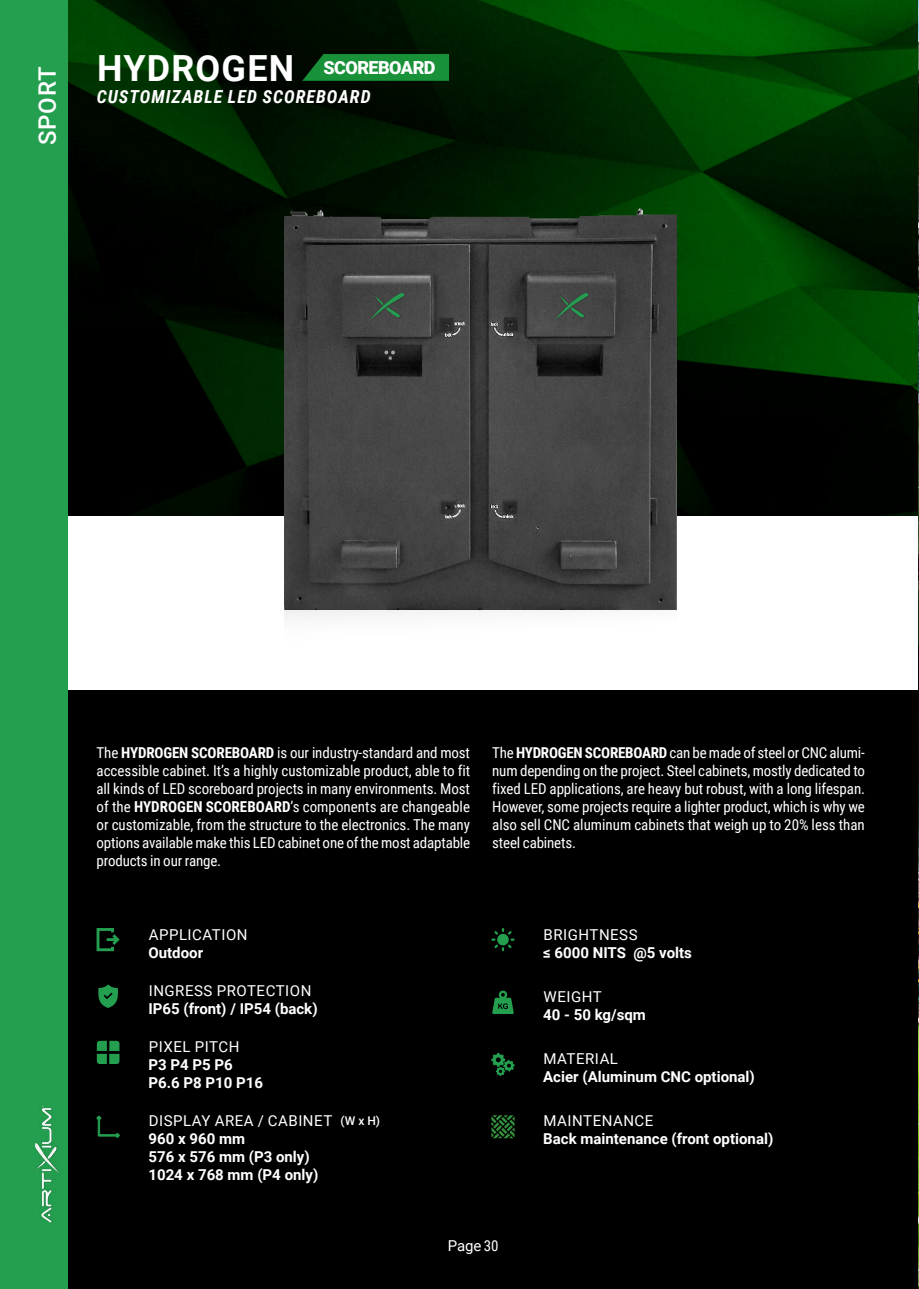
<style>
.page{position:relative;width:919px;height:1289px;background:#fff}
.page>*{position:absolute;margin:0;border:0;box-sizing:border-box;transform-origin:0 0}
.t1{font:500 24px "Roboto";letter-spacing:.035em;color:#fff}
.t2{font:italic 700 18px "Roboto Condensed";letter-spacing:.055em;color:#fff}
.t3{font:900 18px "Roboto";letter-spacing:-.03em;color:#fff}
.t4{font:15px/18px "Roboto Condensed";letter-spacing:-.01em;color:#fff;text-align:justify}
.t5{font:700 15px/18px "Roboto";color:#fff}
.t6{font:15px "Roboto";letter-spacing:.035em;color:#fff}
.t7{font:500 12px "Roboto";color:#fff}
.s1{font-weight:700;font-size:36px}
.s2{font-weight:700}
.s3{font-family:"Roboto Condensed"}
</style>
<div class="page">
<div style="left:0;top:690px;width:918px;height:598px;background:#000"></div>
<img style="left:68px;top:0;width:850px;height:516px">
<svg style="left:302px;top:54px;width:147px;height:27px;background:#168533"></svg>
<img style="left:284px;top:207px;width:392px;height:402px">
<img style="left:370px;top:293px;width:33px;height:26px">
<img style="left:555px;top:293px;width:32px;height:26px">
<svg style="left:491px;top:928px;width:23px;height:23px"></svg>
<svg style="left:491px;top:1053px;width:23px;height:22px"></svg>
<svg style="left:492px;top:990px;width:21px;height:23px"></svg>
<svg style="left:491px;top:1115px;width:23px;height:23px"></svg>
<img style="left:918px;top:0;width:1px;height:1288px">
<svg style="left:97px;top:928px;width:23px;height:23px"></svg>
<svg style="left:97px;top:1115px;width:23px;height:23px"></svg>
<svg style="left:98px;top:984px;width:20px;height:23px"></svg>
<svg style="left:97px;top:1040px;width:22px;height:23px"></svg>
<div style="left:0;top:0;width:68px;height:1288px;background:#239f4f"></div>
<img style="left:35px;top:1105px;width:24px;height:117px">
<h1 class="t1" style="left:30px;top:145px;width:80px;rotate:-90deg">SPORT</h1>
<p class="t3" style="left:97px;top:55px;width:340px"><span class="s1">HYDROGEN</span> SCOREBOARD</p>
<p class="t2" style="left:97px;top:84px;width:275px">CUSTOMIZABLE LED SCOREBOARD</p>
<p class="t4" style="left:97px;top:743px;width:375px">The <span class="s2">HYDROGEN SCOREBOARD</span> is our industry-standard and most accessible cabinet. It’s a highly customizable product, able to fit all kinds of LED scoreboard projects in many environments. Most of the <span class="s2">HYDROGEN SCOREBOARD</span>’s components are changeable or customizable, from the structure to the electronics. The many options available make this LED cabinet one of the most adaptable products in our range.</p>
<p class="t4" style="left:492px;top:743px;width:374px">The <span class="s2">HYDROGEN SCOREBOARD</span> can be made of steel or CNC alumi&shy;num depending on the project. Steel cabinets, mostly dedicated to fixed LED applications, are heavy but robust, with a long lifespan.<br>However, some projects require a lighter product, which is why we also sell CNC aluminum cabinets that weigh up to 20% less than steel cabinets.</p>
<p class="t6" style="left:149px;top:923px;width:100px">APPLICATION</p>
<p class="t5" style="left:148px;top:942px;width:56px">Outdoor</p>
<p class="t6" style="left:149px;top:979px;width:164px">INGRESS PROTECTION</p>
<p class="t5" style="left:148px;top:998px;width:171px">IP65 (front) / IP54 (back)</p>
<p class="t6" style="left:149px;top:1036px;width:92px">PIXEL PITCH</p>
<p class="t5" style="left:148px;top:1055px;width:116px">P3 P4 P5 P6<br>P6.6 P8 P10 P16</p>
<p class="t6" style="left:149px;top:1110px;width:185px">DISPLAY AREA / CABINET</p>
<p class="t5" style="left:148px;top:1129px;width:171px">960 x 960 mm<br>576 x 576 mm (P3 only)<br>1024 x 768 mm (P4 only)</p>
<p class="t7" style="left:340px;top:1112px;width:41px">(W x H)</p>
<p class="t6" style="left:447px;top:1234px;width:52px">Page <span class="s3">30</span></p>
<p class="t6" style="left:543px;top:923px;width:96px">BRIGHTNESS</p>
<p class="t5" style="left:543px;top:942px;width:150px">≤ 6000 NITS @5 volts</p>
<p class="t6" style="left:543px;top:985px;width:60px">WEIGHT</p>
<p class="t5" style="left:543px;top:1004px;width:104px">40 - 50 kg/sqm</p>
<p class="t6" style="left:543px;top:1048px;width:76px">MATERIAL</p>
<p class="t5" style="left:543px;top:1067px;width:213px">Acier (Aluminum CNC optional)</p>
<p class="t6" style="left:543px;top:1110px;width:111px">MAINTENANCE</p>
<p class="t5" style="left:543px;top:1129px;width:231px">Back maintenance (front optional)</p>
</div>
